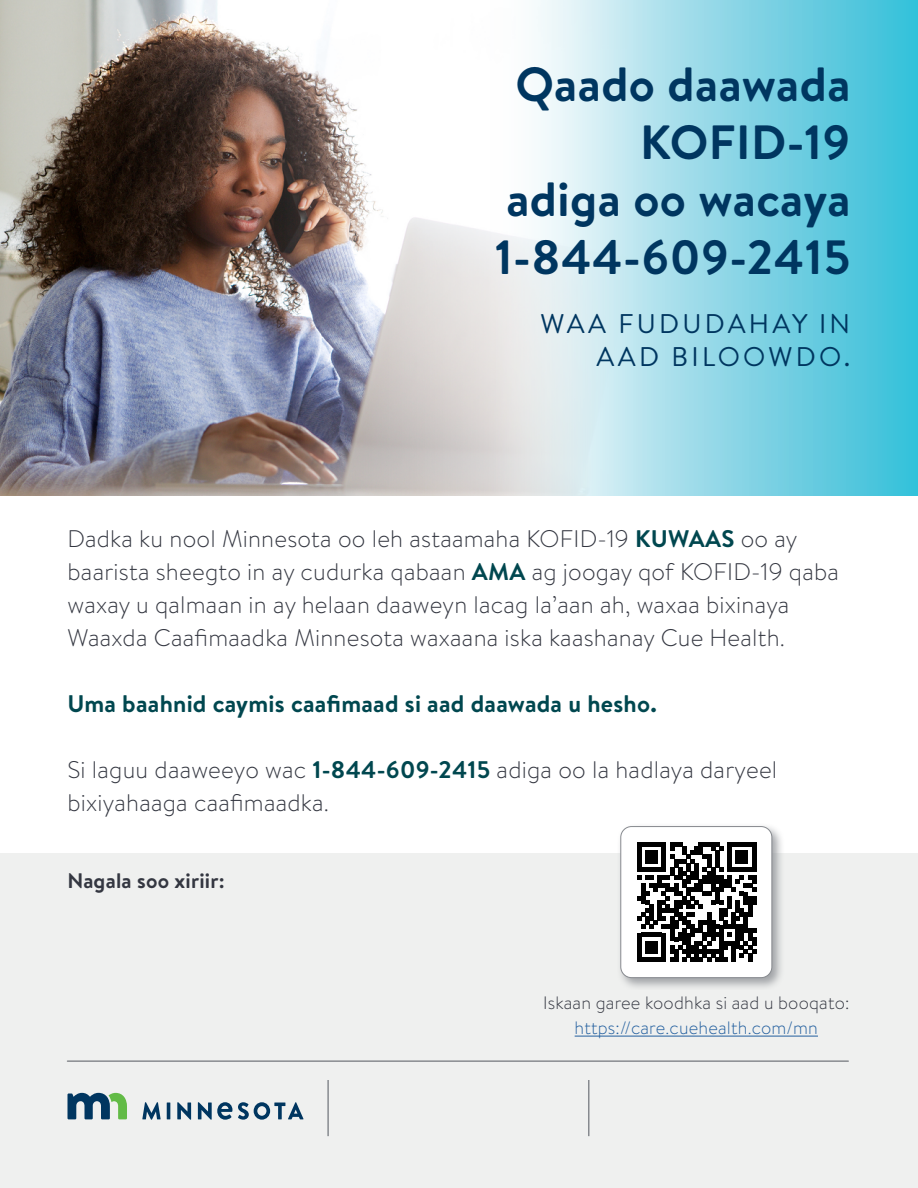
<style>
.page{position:relative;width:918px;height:1188px;background:#fff}
.page>*{position:absolute;margin:0;border:0;box-sizing:border-box;transform-origin:0 0}
.t1{font:700 48px/57.6px "Brandon Text";letter-spacing:.01em;color:#003660;text-align:right}
.t2{font:27px/32.4px "Brandon Text";letter-spacing:.12em;color:#003660;text-align:right}
.t3{font:300 24px/33px "Brandon Text";letter-spacing:.01em;color:#343741}
.t4{font:700 24px "Brandon Text";letter-spacing:.01em;color:#00474f}
.t5{font:700 21px "Brandon Text";letter-spacing:.01em;color:#343741}
.t6{font:300 18px/25.5px "Brandon Text";letter-spacing:.01em;color:#343741;text-align:center}
.s1{font-weight:700;color:#00474f}
.s2{color:#215e9e}
</style>
<div class="page">
<div style="left:0;top:853px;width:918px;height:335px;background:#eff0ef"></div>
<img style="left:0;top:0;width:488px;height:495px">
<svg style="left:68px;top:1093px;width:59px;height:26px"></svg>
<svg style="left:142px;top:1102px;width:19px;height:18px"></svg>
<hr style="left:167px;top:1103px;width:3px;height:16px;background:#003660">
<svg style="left:177px;top:1102px;width:14px;height:18px"></svg>
<svg style="left:238px;top:1102px;width:66px;height:18px"></svg>
<svg style="left:198px;top:1102px;width:34px;height:18px"></svg>
<svg style="left:488px;top:0;width:430px;height:495px;background:#9bdbe8"></svg>
<hr style="left:327px;top:1080px;width:2px;height:56px;background:#878a8f">
<hr style="left:588px;top:1080px;width:2px;height:56px;background:#878a8f">
<div style="left:616px;top:822px;width:169px;height:168px;background:#878a8f;opacity:.75"></div>
<div style="left:621px;top:827px;width:151px;height:151px;background:#fff;border-radius:11px"></div>
<svg style="left:637px;top:843px;width:119px;height:119px"></svg>
<div style="left:620px;top:826px;width:152px;height:152px;border:1px solid #878a8f;border-radius:11px"></div>
<hr style="left:575px;top:1036px;width:243px;height:1px;background:#215e9e">
<hr style="left:68px;top:1060px;width:780px;height:2px;background:#878a8f">
<h1 class="t1" style="left:495px;top:55px;width:357px">Qaado daawada<br>KOFID-19<br>adiga oo wacaya<br>1-844-609-2415</h1>
<p class="t2" style="left:540px;top:307px;width:312px">WAA FUDUDAHAY IN<br>AAD BILOOWDO.</p>
<p class="t3" style="left:68px;top:522px;width:773px">Dadka ku nool Minnesota oo leh astaamaha KOFID-19 <span class="s1">KUWAAS</span> oo ay baarista sheegto in ay cudurka qabaan <span class="s1">AMA</span> ag joogay qof KOFID-19 qaba waxay u qalmaan in ay helaan daaweyn lacag la’aan ah, waxaa bixinaya Waaxda Caafimaadka Minnesota waxaana iska kaashanay Cue Health.</p>
<p class="t4" style="left:68px;top:687px;width:591px">Uma baahnid caymis caafimaad si aad daawada u hesho.</p>
<p class="t3" style="left:68px;top:753px;width:711px">Si laguu daaweeyo wac <span class="s1">1-844-609-2415</span> adiga oo la hadlaya daryeel bixiyahaaga caafimaadka.</p>
<p class="t5" style="left:68px;top:866px;width:159px">Nagala soo xiriir:</p>
<p class="t6" style="left:543px;top:989px;width:308px">Iskaan garee koodhka si aad u booqato: <span class="s2">https://care.cuehealth.com/mn</span></p>
</div>
